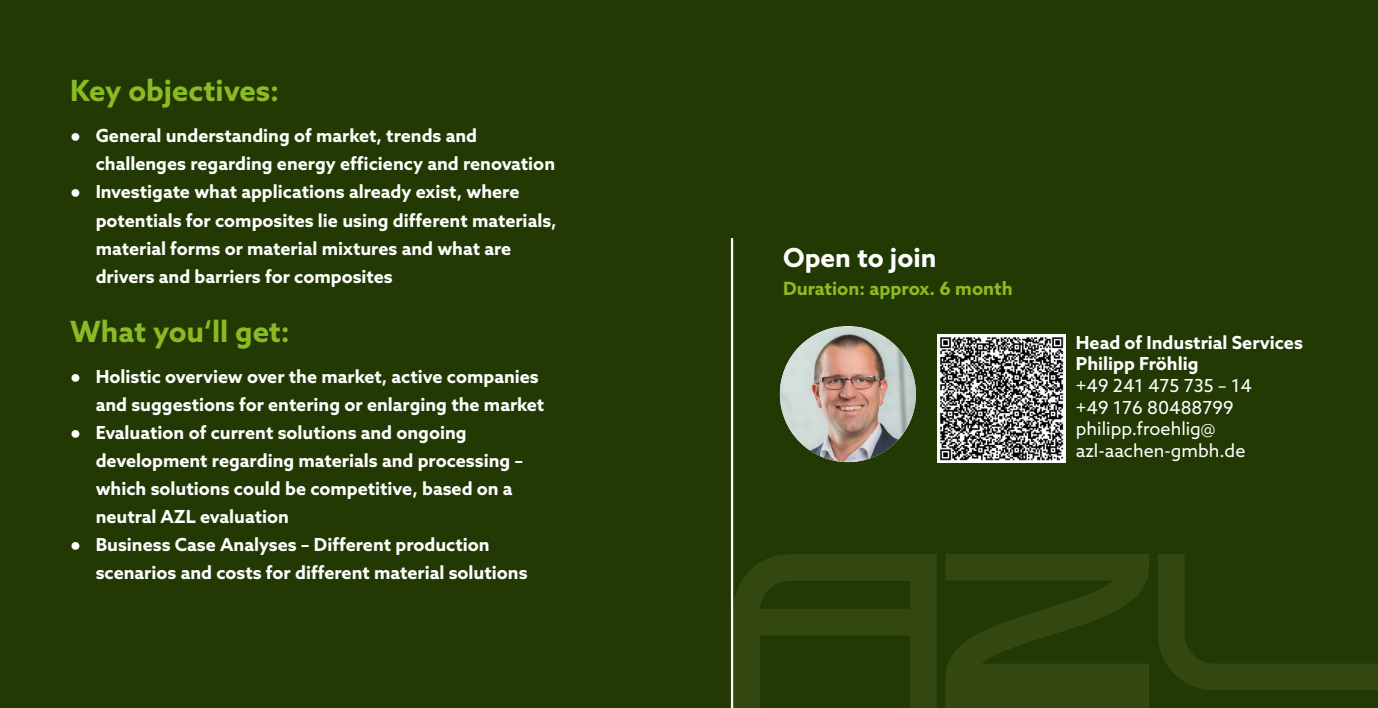
<style>
.page{position:relative;width:1378px;height:708px;background:#223903}
.page>*{position:absolute;margin:0;border:0;box-sizing:border-box;transform-origin:0 0}
.t1{font:700 29.25px "Azo Sans";color:#8bbb24}
.t2{font:700 26.1px "Azo Sans";color:#fff}
.t3{font:700 18.45px "Azo Sans";color:#8bbb24}
.t4{font:700 18px/28.1px "Azo Sans";color:#fff}
.t5{font:18px/21.6px "Azo Sans";color:#fff}
.s1{font-family:"Arial"}
</style>
<div class="page">
<img style="left:780px;top:327px;width:136px;height:135px">
<img style="left:937px;top:335px;width:128px;height:127px">
<svg style="left:733px;top:554px;width:204px;height:154px"></svg>
<svg style="left:946px;top:554px;width:203px;height:154px"></svg>
<svg style="left:1158px;top:554px;width:220px;height:136px"></svg>
<hr style="left:731px;top:238px;width:2px;height:470px;background:#fff">
<h1 class="t1" style="left:70px;top:71px;width:210px">Key objectives:</h1>
<p class="t4" style="left:96px;top:121px;width:461px;text-indent:-26px"><span class="s1">●</span> General understanding of market, trends and challenges regarding energy efficiency and renovation</p>
<p class="t4" style="left:96px;top:178px;width:462px;text-indent:-26px"><span class="s1">●</span> Investigate what applications already exist, where potentials for composites lie using different materials, material forms or material mixtures and what are drivers and barriers for composites</p>
<h1 class="t1" style="left:70px;top:312px;width:221px">What you‘ll get:</h1>
<p class="t4" style="left:96px;top:362px;width:450px;text-indent:-26px"><span class="s1">●</span> Holistic overview over the market, active companies and suggestions for entering or enlarging the market</p>
<p class="t4" style="left:96px;top:418px;width:429px;text-indent:-26px"><span class="s1">●</span> Evaluation of current solutions and ongoing development regarding materials and processing – which solutions could be competitive, based on a neutral AZL evaluation</p>
<p class="t4" style="left:96px;top:530px;width:433px;text-indent:-26px"><span class="s1">●</span> Business Case Analyses – Different production scenarios and costs for different material solutions</p>
<h2 class="t2" style="left:783px;top:240px;width:155px">Open to join</h2>
<p class="t3" style="left:783px;top:276px;width:231px">Duration: approx. 6 month</p>
<p class="t4" style="left:1076px;top:331px;width:228px;line-height:21.6px">Head of Industrial Services<br>Philipp Fröhlig</p>
<p class="t5" style="left:1076px;top:375px;width:177px">+49 241 475 735 – 14 +49 176 80488799 philipp.froehlig@ azl-aachen-gmbh.de</p>
</div>
